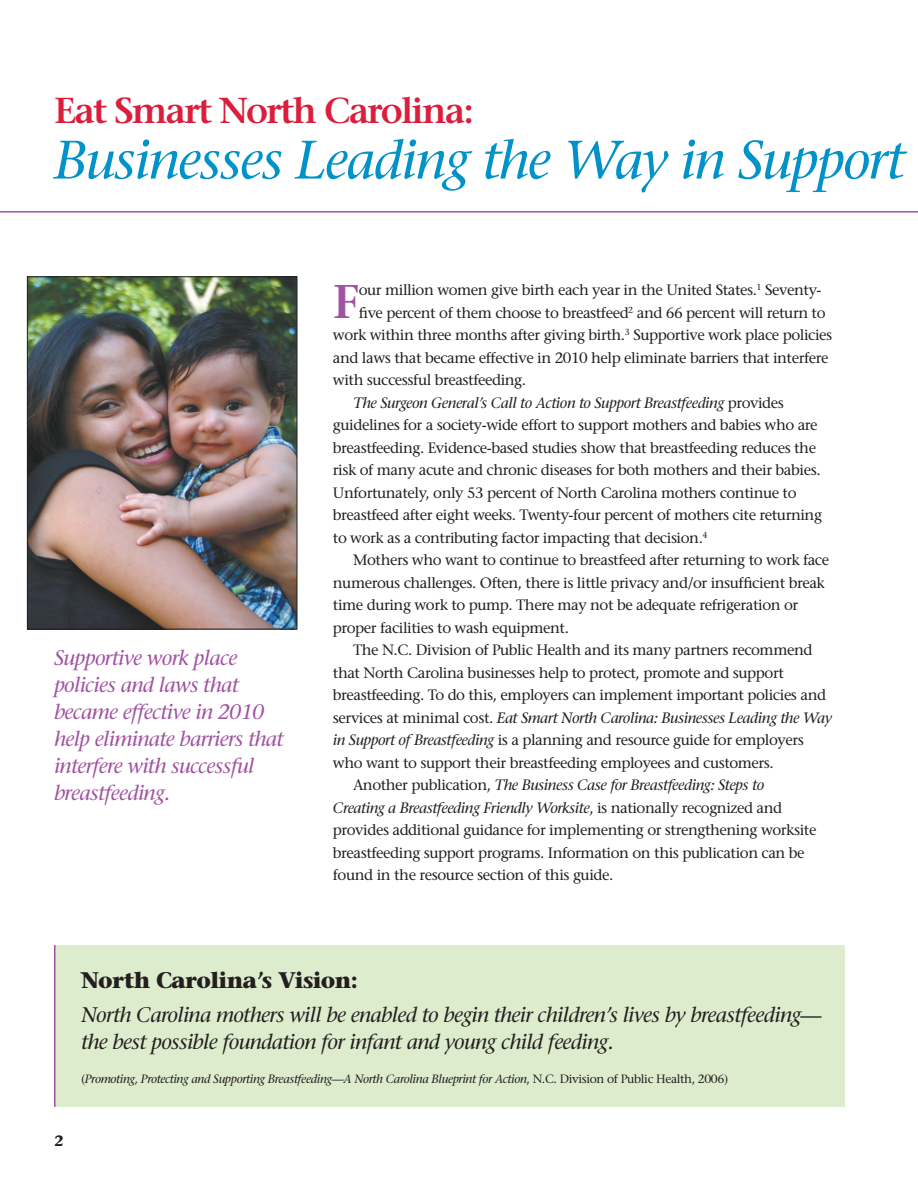
<style>
.page{position:relative;width:918px;height:1188px;background:#fff}
.page>*{position:absolute;margin:0;border:0;box-sizing:border-box;transform-origin:0 0}
.t1{font:italic 54px "Stone Serif";letter-spacing:-.03em;color:#0092c8}
.t2{font:600 47.1px "Stone Serif";color:#a153a1}
.t3{font:600 36px "Stone Serif";letter-spacing:-.05em;color:#da1f3d}
.t4{font:700 22.5px "Stone Serif";letter-spacing:-.03em;color:#231f20}
.t5{font:italic 21px/27px "Stone Serif";letter-spacing:-.03em;color:#231f20}
.t6{font:italic 21px/27px "Stone Serif";letter-spacing:-.03em;color:#a153a1}
.t7{font:15px "Stone Serif";letter-spacing:-.03em;color:#231f20}
.t8{font:italic 15px "Stone Serif";letter-spacing:-.03em;color:#231f20}
.t9{font:700 15px "Stone Serif";color:#231f20}
.t10{font:italic 12px "Stone Serif";letter-spacing:-.03em;color:#231f20}
.s1{font-style:normal}
.s2{font-style:italic}
</style>
<div class="page">
<hr style="left:0;top:211px;width:918px;height:2px;background:#a153a1">
<div style="left:54px;top:945px;width:791px;height:162px;background:#ddeccd"></div>
<img style="left:29px;top:278px;width:266px;height:349px">
<div style="left:27px;top:276px;width:270px;height:353px;border:1px solid #231f20"></div>
<hr style="left:54px;top:945px;width:2px;height:162px;background:#a153a1">
<h3 class="t3" style="left:54px;top:88px;width:421px">Eat Smart North Carolina:</h3>
<h1 class="t1" style="left:54px;top:127px;width:852px">Businesses Leading the Way in Support</h1>
<h3 class="t6" style="left:54px;top:644px;width:231px">Supportive work place policies and laws that became effective in 2010 help eliminate barriers that interfere with successful breastfeeding.</h3>
<h2 class="t2" style="left:333px;top:272px;width:27px">F</h2>
<p class="t7" style="left:359px;top:281px;width:464px">our million women give birth each year in the United States.<sup>1</sup> Seventy-</p>
<p class="t7" style="left:359px;top:303px;width:468px">five percent of them choose to breastfeed<sup>2</sup> and 66 percent will return to</p>
<p class="t7" style="left:333px;top:326px;width:501px">work within three months after giving birth.<sup>3</sup> Supportive work place policies</p>
<p class="t7" style="left:333px;top:348px;width:497px">and laws that became effective in 2010 help eliminate barriers that interfere</p>
<p class="t7" style="left:333px;top:371px;width:195px">with successful breastfeeding.</p>
<p class="t8" style="left:353px;top:394px;width:432px">The Surgeon General’s Call to Action to Support Breastfeeding <span class="s1">provides</span></p>
<p class="t7" style="left:333px;top:416px;width:486px">guidelines for a society-wide effort to support mothers and babies who are</p>
<p class="t7" style="left:333px;top:438px;width:485px">breastfeeding. Evidence-based studies show that breastfeeding reduces the</p>
<p class="t7" style="left:333px;top:461px;width:489px">risk of many acute and chronic diseases for both mothers and their babies.</p>
<p class="t7" style="left:333px;top:483px;width:465px">Unfortunately, only 53 percent of North Carolina mothers continue to</p>
<p class="t7" style="left:333px;top:506px;width:491px">breastfeed after eight weeks. Twenty-four percent of mothers cite returning</p>
<p class="t7" style="left:333px;top:528px;width:376px">to work as a contributing factor impacting that decision.<sup>4</sup></p>
<p class="t7" style="left:353px;top:551px;width:478px">Mothers who want to continue to breastfeed after returning to work face</p>
<p class="t7" style="left:333px;top:573px;width:493px">numerous challenges. Often, there is little privacy and/or insufficient break</p>
<p class="t7" style="left:333px;top:596px;width:467px">time during work to pump. There may not be adequate refrigeration or</p>
<p class="t7" style="left:333px;top:618px;width:238px">proper facilities to wash equipment.</p>
<p class="t7" style="left:353px;top:641px;width:461px">The N.C. Division of Public Health and its many partners recommend</p>
<p class="t7" style="left:333px;top:663px;width:453px">that North Carolina businesses help to protect, promote and support</p>
<p class="t7" style="left:333px;top:686px;width:495px">breastfeeding. To do this, employers can implement important policies and</p>
<p class="t8" style="left:333px;top:709px;width:501px"><span class="s1">services at minimal cost.</span> Eat Smart North Carolina: Businesses Leading the Way</p>
<p class="t7" style="left:333px;top:731px;width:472px"><span class="s2">in Support of Breastfeeding</span> is a planning and resource guide for employers</p>
<p class="t7" style="left:333px;top:753px;width:442px">who want to support their breastfeeding employees and customers.</p>
<p class="t8" style="left:353px;top:776px;width:413px"><span class="s1">Another publication,</span> The Business Case for Breastfeeding: Steps to</p>
<p class="t8" style="left:333px;top:799px;width:451px">Creating a Breastfeeding Friendly Worksite<span class="s1">, is nationally recognized and</span></p>
<p class="t7" style="left:333px;top:821px;width:485px">provides additional guidance for implementing or strengthening worksite</p>
<p class="t7" style="left:333px;top:843px;width:473px">breastfeeding support programs. Information on this publication can be</p>
<p class="t7" style="left:333px;top:866px;width:282px">found in the resource section of this guide.</p>
<h3 class="t4" style="left:81px;top:966px;width:278px">North Carolina’s Vision:</h3>
<h3 class="t5" style="left:81px;top:1001px;width:742px">North Carolina mothers will be enabled to begin their children’s lives by breastfeeding— the best possible foundation for infant and young child feeding.</h3>
<p class="t10" style="left:81px;top:1072px;width:649px"><span class="s1">(</span>Promoting, Protecting and Supporting Breastfeeding—A North Carolina Blueprint for Action<span class="s1">, N.C. Division of Public Health, 2006)</span></p>
<p class="t9" style="left:54px;top:1131px;width:11px">2</p>
</div>
